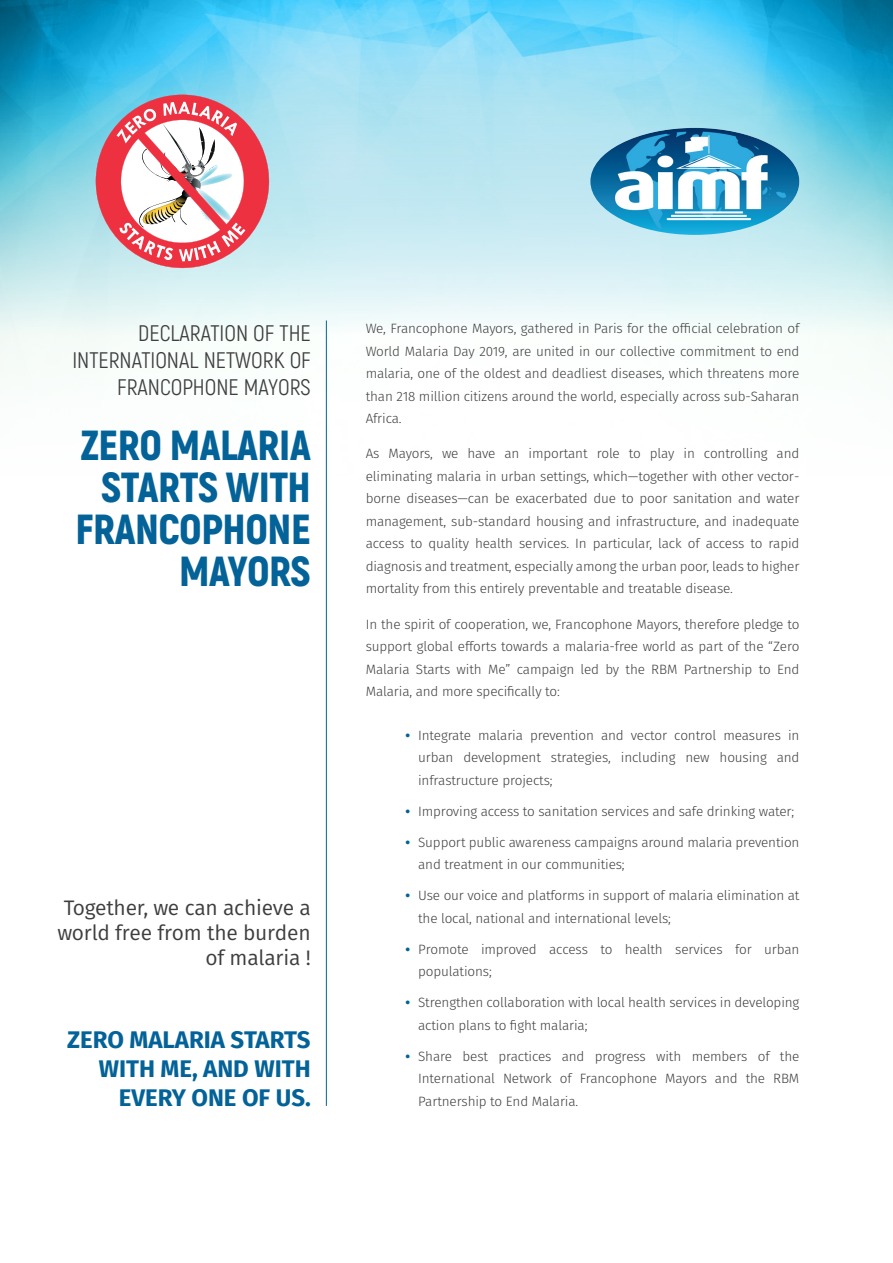
<style>
.page{position:relative;width:893px;height:1263px;background:#fff}
.page>*{position:absolute;margin:0;border:0;box-sizing:border-box;transform-origin:0 0}
.Texte{font:900 42px/42px "Akrobat";letter-spacing:-.01em;color:#036298;text-align:right}
.Texte-2{font:700 24px/28.8px "Fira Sans";color:#036298;text-align:right}
.Texte-3{font:22.5px/27px "Akrobat";color:#3e3e3f;text-align:right}
.Texte-4{font:21px/25.2px "Fira Sans";letter-spacing:-.01em;color:#3e3e3f;text-align:right}
.Texte-5{font:300 13.5px/22.5px "Fira Sans";letter-spacing:-.01em;color:#3e3e3f;text-align:justify}
.s1{font-weight:700;color:#036298}
</style>
<div class="page">
<svg style="left:0;top:0;width:893px;height:380px"></svg>
<svg style="left:96px;top:95px;width:173px;height:173px"></svg>
<hr style="left:326px;top:320px;width:1px;height:786px;background:#036298">
<img style="left:590px;top:128px;width:209px;height:107px">
<p class="Texte-3" style="left:72px;top:319px;width:240px">DECLARATION OF THE<br>INTERNATIONAL NETWORK OF<br>FRANCOPHONE MAYORS</p>
<p class="Texte" style="left:75px;top:424px;width:237px">ZERO MALARIA<br>STARTS WITH<br>FRANCOPHONE<br>MAYORS</p>
<p class="Texte-4" style="left:57px;top:894px;width:255px">Together, we can achieve a world free from the burden of malaria !</p>
<p class="Texte-2" style="left:67px;top:1024px;width:245px">ZERO MALARIA STARTS<br>WITH ME, AND WITH<br>EVERY ONE OF US.</p>
<p class="Texte-5" style="left:366px;top:317px;width:435px">We, Francophone Mayors, gathered in Paris for the official celebration of World Malaria Day 2019, are united in our collective commitment to end malaria, one of the oldest and deadliest diseases, which threatens more than 218 million citizens around the world, especially across sub-Saharan Africa.</p>
<p class="Texte-5" style="left:366px;top:442px;width:435px">As Mayors, we have an important role to play in controlling and eliminating malaria in urban settings, which—together with other vector&shy;borne diseases—can be exacerbated due to poor sanitation and water management, sub-standard housing and infrastructure, and inadequate access to quality health services. In particular, lack of access to rapid diagnosis and treatment, especially among the urban poor, leads to higher mortality from this entirely preventable and treatable disease.</p>
<p class="Texte-5" style="left:366px;top:613px;width:435px">In the spirit of cooperation, we, Francophone Mayors, therefore pledge to support global efforts towards a malaria-free world as part of the “Zero Malaria Starts with Me” campaign led by the RBM Partnership to End Malaria, and more specifically to:</p>
<p class="Texte-5" style="left:418px;top:724px;width:383px;text-indent:-13px"><span class="s1">•</span> Integrate malaria prevention and vector control measures in urban development strategies, including new housing and infrastructure projects;</p>
<p class="Texte-5" style="left:405px;top:800px;width:390px"><span class="s1">•</span> Improving access to sanitation services and safe drinking water;</p>
<p class="Texte-5" style="left:418px;top:831px;width:383px;text-indent:-13px"><span class="s1">•</span> Support public awareness campaigns around malaria prevention and treatment in our communities;</p>
<p class="Texte-5" style="left:418px;top:884px;width:383px;text-indent:-13px"><span class="s1">•</span> Use our voice and platforms in support of malaria elimination at the local, national and international levels;</p>
<p class="Texte-5" style="left:418px;top:938px;width:383px;text-indent:-13px"><span class="s1">•</span> Promote improved access to health services for urban populations;</p>
<p class="Texte-5" style="left:418px;top:991px;width:383px;text-indent:-13px"><span class="s1">•</span> Strengthen collaboration with local health services in developing action plans to fight malaria;</p>
<p class="Texte-5" style="left:418px;top:1045px;width:383px;text-indent:-13px"><span class="s1">•</span> Share best practices and progress with members of the International Network of Francophone Mayors and the RBM Partnership to End Malaria.</p>
</div>
